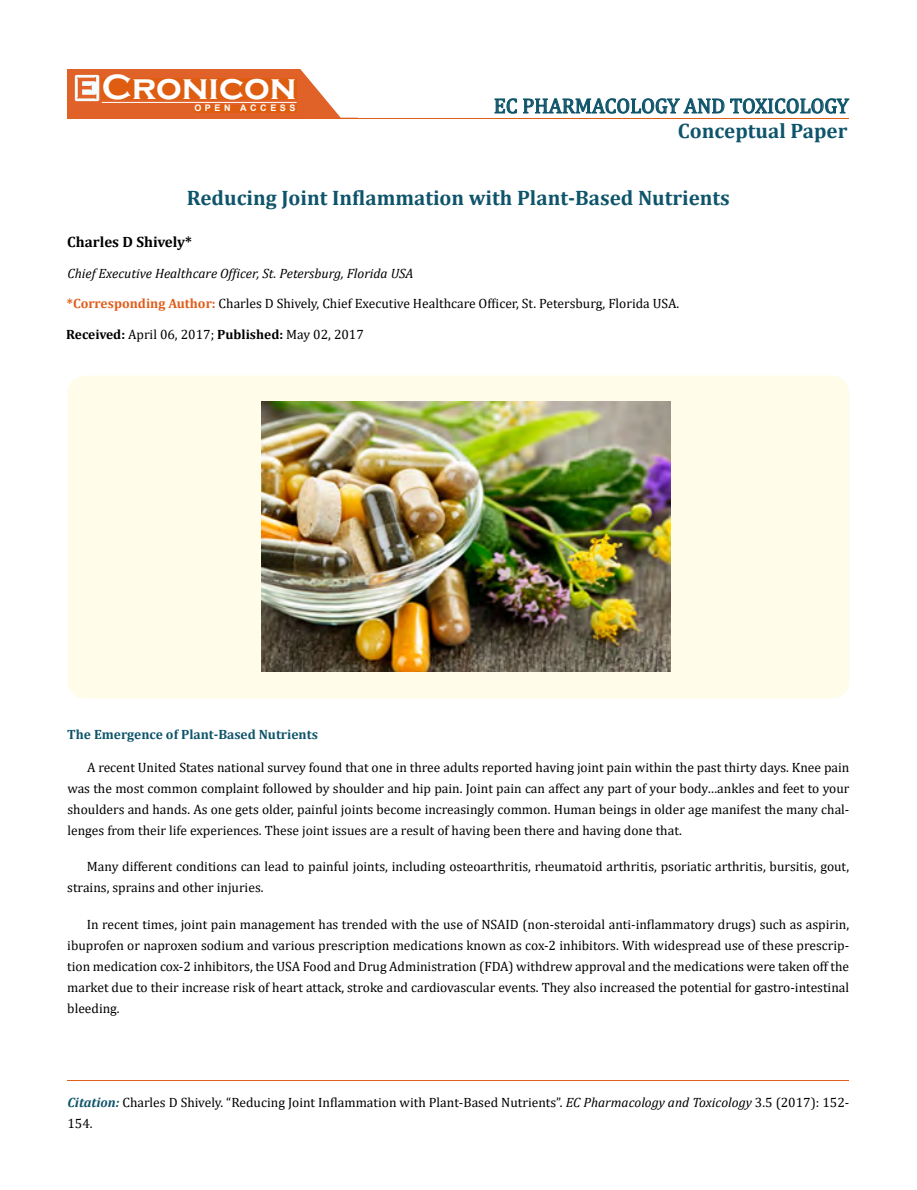
<style>
.page{position:relative;width:917px;height:1190px;background:#fff}
.page>*{position:absolute;margin:0;border:0;box-sizing:border-box;transform-origin:0 0}
.t1{font:700 36px "Copperplate Gothic";color:#fff}
.t2{font:700 21px "Cambria";color:#0e546a}
.t3{font:21px "Cambria";color:#0e546a}
.t4{font:700 15px "Cambria";color:#000}
.t5{font:13.5px/21px "Cambria";color:#000}
.t6{font:italic 13.5px "Cambria";color:#000}
.t7{font:700 13.5px "Cambria";color:#0e546a}
.t8{font:700 9px "Arial";letter-spacing:.4em;color:#fff}
.s1{font-weight:700;color:#e05d1a}
.s2{font-weight:700}
.s3{font-weight:700;font-style:italic;color:#0e546a}
.s4{font-style:italic}
</style>
<div class="page">
<div style="left:67px;top:70px;width:290px;height:49px;background:#e06228"></div>
<svg style="left:300px;top:69px;width:58px;height:49px"></svg>
<img style="left:75px;top:75px;width:24px;height:26px">
<div style="left:102px;top:79px;width:195px;height:21px;background:#df5d11"></div>
<div style="left:194px;top:105px;width:103px;height:7px;background:#df5d11"></div>
<svg style="left:494px;top:98px;width:23px;height:16px"></svg>
<svg style="left:523px;top:98px;width:326px;height:16px"></svg>
<hr style="left:102px;top:102px;width:194px;height:1px;background:#fff">
<hr style="left:279px;top:118px;width:569px;height:1px;background:#e05d1a">
<hr style="left:67px;top:1080px;width:782px;height:1px;background:#e05d1a">
<div style="left:67px;top:375px;width:782px;height:323px;background:#fffde9;border-radius:18px"></div>
<img style="left:261px;top:401px;width:409px;height:270px">
<h1 class="t1" style="left:102px;top:68px;width:196px">Cronicon</h1>
<p class="t8" style="left:194px;top:102px;width:103px">OPEN ACCESS</p>
<h2 class="t3" style="left:494px;top:93px;width:356px">EC PHARMACOLOGY AND TOXICOLOGY</h2>
<h2 class="t2" style="left:678px;top:116px;width:171px">Conceptual Paper</h2>
<h2 class="t2" style="left:187px;top:183px;width:544px">Reducing Joint Inflammation with Plant-Based Nutrients</h2>
<p class="t4" style="left:67px;top:231px;width:126px">Charles D Shively*</p>
<p class="t6" style="left:67px;top:263px;width:348px">Chief Executive Healthcare Officer, St. Petersburg, Florida USA</p>
<p class="t5" style="left:67px;top:292px;width:614px"><span class="s1">*Corresponding Author:</span> Charles D Shively, Chief Executive Healthcare Officer, St. Petersburg, Florida USA.</p>
<p class="t5" style="left:66px;top:324px;width:299px"><span class="s2">Received:</span> April 06, 2017; <span class="s2">Published:</span> May 02, 2017</p>
<p class="t7" style="left:67px;top:724px;width:252px">The Emergence of Plant-Based Nutrients</p>
<p class="t5" style="left:67px;top:756px;width:783px;text-align:justify;text-indent:19px">A recent United States national survey found that one in three adults reported having joint pain within the past thirty days. Knee pain was the most common complaint followed by shoulder and hip pain. Joint pain can affect any part of your body…ankles and feet to your shoulders and hands. As one gets older, painful joints become increasingly common. Human beings in older age manifest the many chal&shy;lenges from their life experiences. These joint issues are a result of having been there and having done that.</p>
<p class="t5" style="left:67px;top:856px;width:783px;text-indent:19px">Many different conditions can lead to painful joints, including osteoarthritis, rheumatoid arthritis, psoriatic arthritis, bursitis, gout, strains, sprains and other injuries.</p>
<p class="t5" style="left:67px;top:914px;width:783px;text-align:justify;text-indent:19px">In recent times, joint pain management has trended with the use of NSAID (non-steroidal anti-inflammatory drugs) such as aspirin, ibuprofen or naproxen sodium and various prescription medications known as cox-2 inhibitors. With widespread use of these prescrip&shy;tion medication cox-2 inhibitors, the USA Food and Drug Administration (FDA) withdrew approval and the medications were taken off the market due to their increase risk of heart attack, stroke and cardiovascular events. They also increased the potential for gastro-intestinal bleeding.</p>
<p class="t5" style="left:67px;top:1091px;width:783px"><span class="s3">Citation:</span> Charles D Shively. “Reducing Joint Inflammation with Plant-Based Nutrients”. <span class="s4">EC Pharmacology and Toxicology</span> 3.5 (2017): 152-<br>154.</p>
</div>
